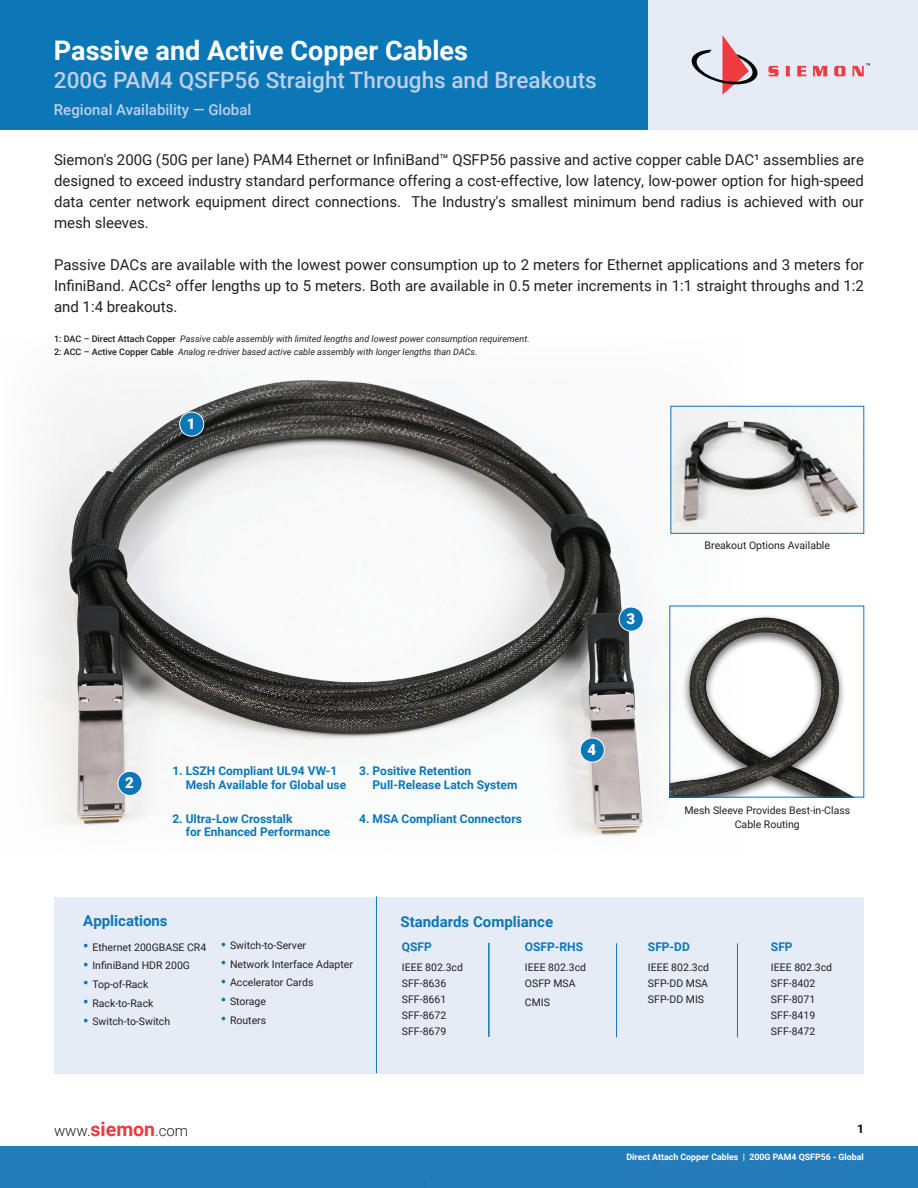
<style>
.page{position:relative;width:918px;height:1188px;background:#fff}
.page>*{position:absolute;margin:0;border:0;box-sizing:border-box;transform-origin:0 0}
.t1{font:700 27px "Roboto";color:#fff}
.t2{font:500 22.5px "Roboto";color:#bfcfe7}
.t3{font:15px/21px "Roboto";color:#231f20;text-align:justify}
.t4{font:700 15px "Roboto";color:#0b77b6}
.t5{font:500 15px "Roboto";color:#bfcfe7}
.t6{font:300 15px "Roboto";color:#231f20}
.t7{font:900 15px "Roboto";color:#fff}
.t8{font:700 12px/13.5px "Roboto";color:#0b77b6}
.t9{font:700 12px "Roboto";color:#000}
.t10{font:10.5px/15.9px "Roboto";color:#231f20}
.t11{font:italic 9px/12.9px "Roboto";color:#231f20}
.t12{font:700 8.85px "Roboto";color:#fff}
.s1{font-weight:500;font-style:normal}
.s2{font-weight:700;font-size:15px;color:#0b77b6}
.s3{font-weight:700;font-size:19.5px;color:#ee3a41}
</style>
<div class="page">
<div style="left:648px;top:0;width:270px;height:130px;background:#e5ecf6"></div>
<div style="left:0;top:1146px;width:918px;height:42px;background:#237bb9"></div>
<div style="left:0;top:0;width:648px;height:130px;background:#0b77b6"></div>
<svg style="left:692px;top:35px;width:66px;height:60px"></svg>
<svg style="left:768px;top:66px;width:11px;height:10px"></svg>
<svg style="left:786px;top:66px;width:4px;height:10px"></svg>
<svg style="left:797px;top:66px;width:10px;height:10px"></svg>
<svg style="left:813px;top:66px;width:15px;height:10px"></svg>
<svg style="left:834px;top:66px;width:12px;height:10px"></svg>
<svg style="left:852px;top:63px;width:18px;height:13px"></svg>
<img style="left:32px;top:380px;width:713px;height:456px">
<div style="left:180px;top:412px;width:24px;height:24px;background:#0b77b6;border-radius:50%"></div>
<div style="left:179px;top:412px;width:25px;height:24px;border:1px solid #fff;border-radius:50%"></div>
<div style="left:118px;top:771px;width:24px;height:24px;background:#0b77b6;border-radius:50%"></div>
<div style="left:118px;top:771px;width:24px;height:25px;border:1px solid #fff;border-radius:50%"></div>
<div style="left:619px;top:607px;width:24px;height:24px;background:#0b77b6;border-radius:50%"></div>
<div style="left:619px;top:607px;width:25px;height:25px;border:1px solid #fff;border-radius:50%"></div>
<div style="left:580px;top:738px;width:24px;height:24px;background:#0b77b6;border-radius:50%"></div>
<div style="left:580px;top:738px;width:25px;height:25px;border:1px solid #fff;border-radius:50%"></div>
<div style="left:54px;top:897px;width:810px;height:177px;background:#e5ecf6"></div>
<hr style="left:376px;top:896px;width:1px;height:177px;background:#0b77b6">
<img style="left:672px;top:608px;width:181px;height:187px">
<hr style="left:488px;top:943px;width:2px;height:94px;background:#0b77b6">
<hr style="left:616px;top:943px;width:1px;height:94px;background:#0b77b6">
<hr style="left:737px;top:943px;width:1px;height:94px;background:#0b77b6">
<img style="left:673px;top:408px;width:189px;height:124px">
<div style="left:671px;top:406px;width:193px;height:128px;border:1px solid #0b77b6"></div>
<h1 class="t1" style="left:54px;top:31px;width:416px">Passive and Active Copper Cables</h1>
<h2 class="t2" style="left:54px;top:65px;width:544px">200G PAM4 QSFP56 Straight Throughs and Breakouts</h2>
<p class="t5" style="left:54px;top:99px;width:199px">Regional Availability — Global</p>
<p class="t3" style="left:54px;top:149px;width:812px">Siemon's 200G (50G per lane) PAM4 Ethernet or InfiniBand™ QSFP56 passive and active copper cable DAC¹ assemblies are designed to exceed industry standard performance offering a cost-effective, low latency, low-power option for high-speed data center network equipment direct connections. The Industry's smallest minimum bend radius is achieved with our mesh sleeves.</p>
<p class="t3" style="left:54px;top:254px;width:812px">Passive DACs are available with the lowest power consumption up to 2 meters for Ethernet applications and 3 meters for InfiniBand. ACCs² offer lengths up to 5 meters. Both are available in 0.5 meter increments in 1:1 straight throughs and 1:2 and 1:4 breakouts.</p>
<p class="t11" style="left:54px;top:332px;width:477px"><span class="s1">1: DAC – Direct Attach Copper</span> Passive cable assembly with limited lengths and lowest power consumption requirement.<br><span class="s1">2: ACC – Active Copper Cable</span> Analog re-driver based active cable assembly with longer lengths than DACs.</p>
<p class="t7" style="left:187px;top:413px;width:10px">1</p>
<p class="t7" style="left:626px;top:608px;width:10px">3</p>
<p class="t10" style="left:705px;top:537px;width:127px">Breakout Options Available</p>
<p class="t7" style="left:125px;top:772px;width:10px">2</p>
<p class="t8" style="left:186px;top:764px;width:162px;text-indent:-13px">1. LSZH Compliant UL94 VW-1<br>Mesh Available for Global use</p>
<p class="t8" style="left:186px;top:811px;width:146px;text-indent:-13px">2. Ultra-Low Crosstalk<br>for Enhanced Performance</p>
<p class="t8" style="left:373px;top:764px;width:146px;text-indent:-13px">3. Positive Retention<br>Pull-Release Latch System</p>
<p class="t8" style="left:359px;top:811px;width:164px">4. MSA Compliant Connectors</p>
<p class="t7" style="left:587px;top:739px;width:10px">4</p>
<p class="t4" style="left:83px;top:910px;width:86px">Applications</p>
<p class="t10" style="left:83px;top:939px;width:125px"><span class="s2">•</span> Ethernet 200GBASE CR4</p>
<p class="t10" style="left:83px;top:957px;width:108px"><span class="s2">•</span> InfiniBand HDR 200G</p>
<p class="t10" style="left:83px;top:976px;width:67px"><span class="s2">•</span> Top-of-Rack</p>
<p class="t10" style="left:83px;top:995px;width:72px"><span class="s2">•</span> Rack-to-Rack</p>
<p class="t10" style="left:83px;top:1013px;width:88px"><span class="s2">•</span> Switch-to-Switch</p>
<p class="t10" style="left:221px;top:937px;width:87px"><span class="s2">•</span> Switch-to-Server</p>
<p class="t10" style="left:221px;top:956px;width:134px"><span class="s2">•</span> Network Interface Adapter</p>
<p class="t10" style="left:221px;top:974px;width:94px"><span class="s2">•</span> Accelerator Cards</p>
<p class="t10" style="left:221px;top:993px;width:47px"><span class="s2">•</span> Storage</p>
<p class="t10" style="left:221px;top:1012px;width:47px"><span class="s2">•</span> Routers</p>
<p class="t4" style="left:400px;top:911px;width:154px">Standards Compliance</p>
<p class="t8" style="left:402px;top:940px;width:31px">QSFP</p>
<p class="t10" style="left:402px;top:959px;width:63px">IEEE 802.3cd<br>SFF-8636<br>SFF-8661<br>SFF-8672<br>SFF-8679</p>
<p class="t8" style="left:525px;top:940px;width:60px">OSFP-RHS</p>
<p class="t10" style="left:525px;top:959px;width:63px">IEEE 802.3cd<br>OSFP MSA</p>
<p class="t10" style="left:525px;top:994px;width:27px">CMIS</p>
<p class="t10" style="left:684px;top:803px;width:167px;line-height:13.5px;text-align:center">Mesh Sleeve Provides Best-in-Class<br>Cable Routing</p>
<p class="t8" style="left:648px;top:940px;width:43px">SFP-DD</p>
<p class="t10" style="left:648px;top:959px;width:63px;text-align:justify">IEEE 802.3cd SFP-DD MSA SFP-DD MIS</p>
<p class="t8" style="left:771px;top:940px;width:23px">SFP</p>
<p class="t10" style="left:771px;top:959px;width:63px">IEEE 802.3cd<br>SFF-8402<br>SFF-8071<br>SFF-8419<br>SFF-8472</p>
<p class="t6" style="left:54px;top:1120px;width:136px">www.<span class="s3">siemon</span>.com</p>
<p class="t9" style="left:857px;top:1121px;width:8px">1</p>
<p class="t12" style="left:626px;top:1151px;width:239px">Direct Attach Copper Cables | 200G PAM4 QSFP56 - Global</p>
</div>
